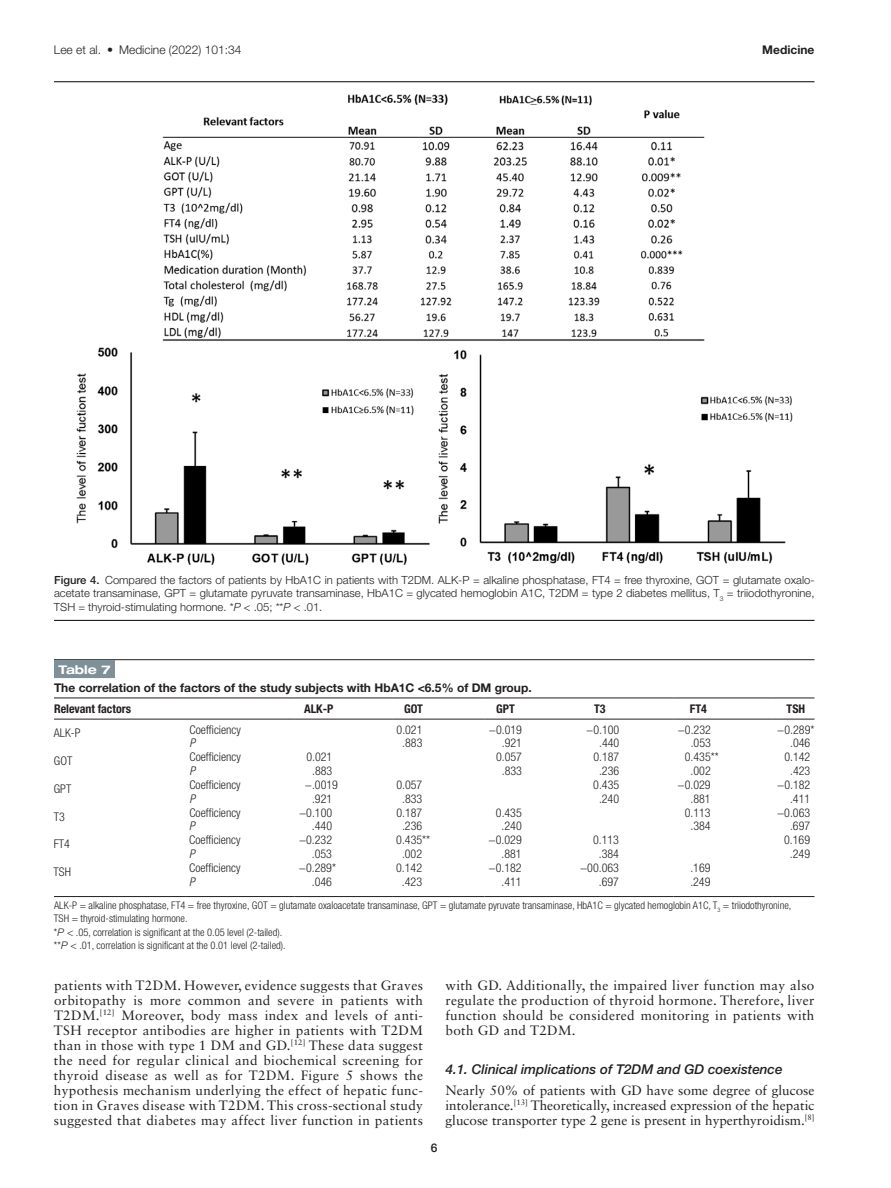
<style>
.page{position:relative;width:891px;height:1188px;background:#fff}
.page>*{position:absolute;margin:0;border:0;box-sizing:border-box;transform-origin:0 0}
.t1{font:13.5px/15px "Sabon LT Std";letter-spacing:.025em;color:#231f20;text-align:justify}
.t2{font:italic 500 13.5px "Helvetica Neue LT Std";color:#231f20}
.t3{font:300 condensed 12px "Helvetica Neue LT Std";color:#231f20}
.t4{font:700 12px "Helvetica Neue LT Std";color:#231f20}
.t5{font:700 condensed 12px "Helvetica Neue LT Std";color:#231f20}
.t6{font:300 12px "Helvetica Neue LT Std";color:#231f20}
.t7{font:700 expanded 12px "Helvetica Neue LT Std";color:#fff}
.t8{font:italic 300 condensed 12px "Helvetica Neue LT Std";color:#231f20}
.t9{font:500 12px "Helvetica Neue LT Std";color:#231f20}
.t10{font:300 11.25px/13.5px "Helvetica Neue LT Std";color:#231f20;text-align:justify}
.t11{font:300 condensed 10.5px/13.5px "Helvetica Neue LT Std";color:#231f20}
.s1{font-weight:500}
.s2{font-style:italic}
.s3{font-style:italic;font-stretch:normal}
</style>
<div class="page">
<img style="left:76px;top:94px;width:717px;height:471px">
<hr style="left:54px;top:81px;width:760px;height:1px;background:#231f20">
<hr style="left:54px;top:620px;width:760px;height:1px;background:#231f20">
<hr style="left:54px;top:659px;width:760px;height:1px;background:#231f20">
<div style="left:54px;top:660px;width:61px;height:18px;background:#7f9098"></div>
<hr style="left:54px;top:698px;width:131px;height:1px;background:#231f20">
<hr style="left:54px;top:719px;width:131px;height:1px;background:#231f20">
<hr style="left:185px;top:698px;width:110px;height:1px;background:#231f20">
<hr style="left:185px;top:719px;width:110px;height:1px;background:#231f20">
<hr style="left:295px;top:698px;width:97px;height:1px;background:#231f20">
<hr style="left:295px;top:719px;width:97px;height:1px;background:#231f20">
<hr style="left:392px;top:698px;width:92px;height:1px;background:#231f20">
<hr style="left:392px;top:719px;width:92px;height:1px;background:#231f20">
<hr style="left:484px;top:698px;width:92px;height:1px;background:#231f20">
<hr style="left:484px;top:719px;width:92px;height:1px;background:#231f20">
<hr style="left:576px;top:698px;width:97px;height:1px;background:#231f20">
<hr style="left:576px;top:719px;width:97px;height:1px;background:#231f20">
<hr style="left:673px;top:698px;width:100px;height:1px;background:#231f20">
<hr style="left:673px;top:719px;width:100px;height:1px;background:#231f20">
<hr style="left:773px;top:698px;width:42px;height:1px;background:#231f20">
<hr style="left:773px;top:719px;width:42px;height:1px;background:#231f20">
<hr style="left:185px;top:896px;width:110px;height:1px;background:#231f20">
<hr style="left:295px;top:896px;width:97px;height:1px;background:#231f20">
<hr style="left:392px;top:896px;width:92px;height:1px;background:#231f20">
<hr style="left:484px;top:896px;width:92px;height:1px;background:#231f20">
<hr style="left:576px;top:896px;width:97px;height:1px;background:#231f20">
<hr style="left:673px;top:896px;width:100px;height:1px;background:#231f20">
<hr style="left:773px;top:896px;width:42px;height:1px;background:#231f20">
<hr style="left:54px;top:896px;width:131px;height:1px;background:#231f20">
<p class="t6" style="left:54px;top:42px;width:189px">Lee et al. • Medicine (2022) 101:34</p>
<p class="t4" style="left:762px;top:42px;width:54px">Medicine</p>
<p class="t10" style="left:54px;top:573px;width:762px"><span class="s1">Figure 4.</span> Compared the factors of patients by HbA1C in patients with T2DM. ALK-P = alkaline phosphatase, FT4 = free thyroxine, GOT = glutamate oxalo&shy;acetate transaminase, GPT = glutamate pyruvate transaminase, HbA1C = glycated hemoglobin A1C, T2DM = type 2 diabetes mellitus, T<sub>3</sub> = triiodothyronine, TSH = thyroid-stimulating hormone. *<span class="s2">P</span> &lt; .05; **<span class="s2">P</span> &lt; .01.</p>
<p class="t7" style="left:58px;top:662px;width:53px">Table 7</p>
<p class="t4" style="left:54px;top:680px;width:479px">The correlation of the factors of the study subjects with HbA1C &lt;6.5% of DM group.</p>
<p class="t5" style="left:54px;top:701px;width:79px">Relevant factors</p>
<p class="t5" style="left:304px;top:701px;width:31px">ALK-P</p>
<p class="t5" style="left:404px;top:701px;width:20px">GOT</p>
<p class="t5" style="left:496px;top:701px;width:20px">GPT</p>
<p class="t5" style="left:594px;top:701px;width:13px">T3</p>
<p class="t5" style="left:690px;top:701px;width:19px">FT4</p>
<p class="t5" style="left:787px;top:701px;width:20px">TSH</p>
<p class="t3" style="left:54px;top:726px;width:28px">ALK-P</p>
<p class="t3" style="left:190px;top:723px;width:53px">Coefficiency</p>
<p class="t3" style="left:397px;top:723px;width:27px">0.021</p>
<p class="t3" style="left:489px;top:723px;width:35px">−0.019</p>
<p class="t3" style="left:586px;top:723px;width:35px">−0.100</p>
<p class="t3" style="left:678px;top:723px;width:35px">−0.232</p>
<p class="t3" style="left:777px;top:723px;width:39px">−0.289*</p>
<p class="t8" style="left:190px;top:736px;width:7px">P</p>
<p class="t3" style="left:402px;top:736px;width:22px">.883</p>
<p class="t3" style="left:502px;top:736px;width:22px">.921</p>
<p class="t3" style="left:599px;top:736px;width:22px">.440</p>
<p class="t3" style="left:691px;top:736px;width:22px">.053</p>
<p class="t3" style="left:790px;top:736px;width:22px">.046</p>
<p class="t3" style="left:54px;top:754px;width:20px">GOT</p>
<p class="t3" style="left:189px;top:750px;width:53px">Coefficiency</p>
<p class="t3" style="left:306px;top:750px;width:27px">0.021</p>
<p class="t3" style="left:496px;top:750px;width:27px">0.057</p>
<p class="t3" style="left:593px;top:750px;width:27px">0.187</p>
<p class="t3" style="left:685px;top:750px;width:35px">0.435**</p>
<p class="t3" style="left:784px;top:750px;width:27px">0.142</p>
<p class="t8" style="left:189px;top:764px;width:7px">P</p>
<p class="t3" style="left:312px;top:764px;width:22px">.883</p>
<p class="t3" style="left:502px;top:764px;width:22px">.833</p>
<p class="t3" style="left:599px;top:764px;width:22px">.236</p>
<p class="t3" style="left:691px;top:764px;width:22px">.002</p>
<p class="t3" style="left:790px;top:764px;width:22px">.423</p>
<p class="t3" style="left:54px;top:782px;width:19px">GPT</p>
<p class="t3" style="left:189px;top:778px;width:53px">Coefficiency</p>
<p class="t3" style="left:305px;top:778px;width:35px">−.0019</p>
<p class="t3" style="left:396px;top:778px;width:27px">0.057</p>
<p class="t3" style="left:593px;top:778px;width:27px">0.435</p>
<p class="t3" style="left:678px;top:778px;width:35px">−0.029</p>
<p class="t3" style="left:777px;top:778px;width:35px">−0.182</p>
<p class="t8" style="left:189px;top:792px;width:7px">P</p>
<p class="t3" style="left:312px;top:792px;width:22px">.921</p>
<p class="t3" style="left:402px;top:792px;width:22px">.833</p>
<p class="t3" style="left:599px;top:792px;width:22px">.240</p>
<p class="t3" style="left:691px;top:792px;width:22px">.881</p>
<p class="t3" style="left:790px;top:792px;width:22px">.411</p>
<p class="t3" style="left:54px;top:810px;width:13px">T3</p>
<p class="t3" style="left:189px;top:805px;width:53px">Coefficiency</p>
<p class="t3" style="left:299px;top:805px;width:35px">−0.100</p>
<p class="t3" style="left:396px;top:805px;width:27px">0.187</p>
<p class="t3" style="left:496px;top:805px;width:27px">0.435</p>
<p class="t3" style="left:685px;top:805px;width:27px">0.113</p>
<p class="t3" style="left:777px;top:805px;width:35px">−0.063</p>
<p class="t8" style="left:189px;top:819px;width:7px">P</p>
<p class="t3" style="left:312px;top:819px;width:22px">.440</p>
<p class="t3" style="left:402px;top:819px;width:22px">.236</p>
<p class="t3" style="left:502px;top:819px;width:22px">.240</p>
<p class="t3" style="left:690px;top:819px;width:22px">.384</p>
<p class="t3" style="left:790px;top:819px;width:22px">.697</p>
<p class="t3" style="left:54px;top:837px;width:18px">FT4</p>
<p class="t3" style="left:189px;top:833px;width:53px">Coefficiency</p>
<p class="t3" style="left:299px;top:833px;width:35px">−0.232</p>
<p class="t3" style="left:396px;top:833px;width:35px">0.435**</p>
<p class="t3" style="left:489px;top:833px;width:35px">−0.029</p>
<p class="t3" style="left:593px;top:833px;width:27px">0.113</p>
<p class="t3" style="left:784px;top:833px;width:27px">0.169</p>
<p class="t8" style="left:189px;top:847px;width:7px">P</p>
<p class="t3" style="left:312px;top:847px;width:22px">.053</p>
<p class="t3" style="left:402px;top:847px;width:22px">.002</p>
<p class="t3" style="left:502px;top:847px;width:22px">.881</p>
<p class="t3" style="left:599px;top:847px;width:22px">.384</p>
<p class="t3" style="left:790px;top:847px;width:22px">.249</p>
<p class="t3" style="left:54px;top:865px;width:19px">TSH</p>
<p class="t3" style="left:189px;top:861px;width:53px">Coefficiency</p>
<p class="t3" style="left:299px;top:861px;width:39px">−0.289*</p>
<p class="t3" style="left:396px;top:861px;width:27px">0.142</p>
<p class="t3" style="left:489px;top:861px;width:35px">−0.182</p>
<p class="t3" style="left:580px;top:861px;width:40px">−00.063</p>
<p class="t3" style="left:690px;top:861px;width:22px">.169</p>
<p class="t8" style="left:189px;top:874px;width:7px">P</p>
<p class="t3" style="left:312px;top:874px;width:22px">.046</p>
<p class="t3" style="left:402px;top:874px;width:22px">.423</p>
<p class="t3" style="left:502px;top:874px;width:22px">.411</p>
<p class="t3" style="left:599px;top:874px;width:22px">.697</p>
<p class="t3" style="left:690px;top:874px;width:22px">.249</p>
<p class="t11" style="left:54px;top:898px;width:739px">ALK-P = alkaline phosphatase, FT4 = free thyroxine, GOT = glutamate oxaloacetate transaminase, GPT = glutamate pyruvate transaminase, HbA1C = glycated hemoglobin A1C, T<sub>3</sub> = triiodothyronine, TSH = thyroid-stimulating hormone.<br>*<span class="s3">P</span> &lt; .05, correlation is significant at the 0.05 level (2-tailed).<br>**<span class="s3">P</span> &lt; .01, correlation is significant at the 0.01 level (2-tailed).</p>
<p class="t1" style="left:54px;top:977px;width:371px">patients with T2DM. However, evidence suggests that Graves orbitopathy is more common and severe in patients with T2DM.<sup>[12]</sup> Moreover, body mass index and levels of anti-TSH receptor antibodies are higher in patients with T2DM than in those with type 1 DM and GD.<sup>[12]</sup> These data suggest the need for regular clinical and biochemical screening for thyroid disease as well as for T2DM. Figure 5 shows the hypothesis mechanism underlying the effect of hepatic func&shy;tion in Graves disease with T2DM. This cross-sectional study suggested that diabetes may affect liver function in patients</p>
<p class="t1" style="left:445px;top:977px;width:370px">with GD. Additionally, the impaired liver function may also regulate the production of thyroid hormone. Therefore, liver function should be considered monitoring in patients with both GD and T2DM.</p>
<p class="t2" style="left:445px;top:1061px;width:339px">4.1. Clinical implications of T2DM and GD coexistence</p>
<p class="t1" style="left:445px;top:1082px;width:371px">Nearly 50% of patients with GD have some degree of glucose intolerance.<sup>[13]</sup> Theoretically, increased expression of the hepatic glucose transporter type 2 gene is present in hyperthyroidism.<sup>[8]</sup></p>
<p class="t9" style="left:431px;top:1140px;width:8px">6</p>
</div>
